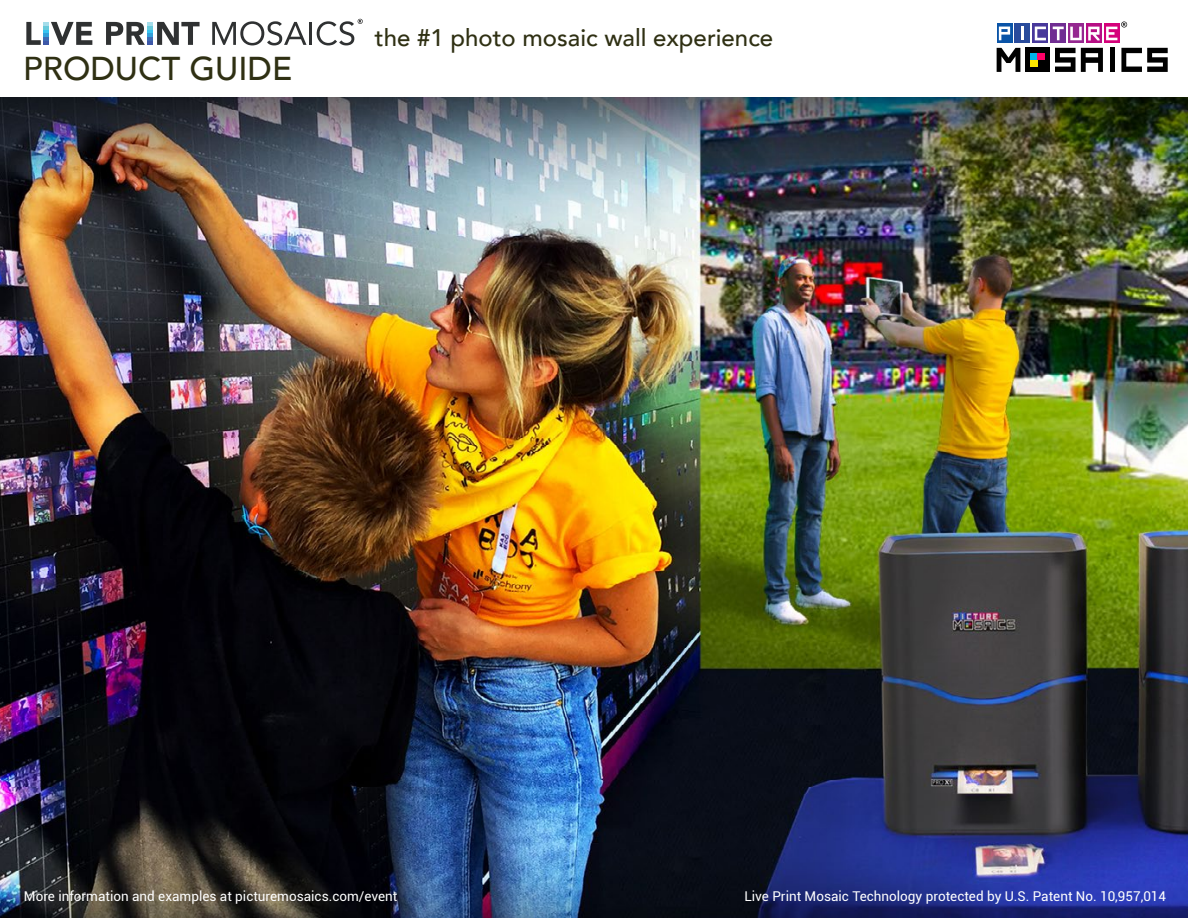
<style>
.page{position:relative;width:1188px;height:918px;background:#fff}
.page>*{position:absolute;margin:0;border:0;box-sizing:border-box;transform-origin:0 0}
.t1{font:500 33px "Avenir";color:#2f3013}
.t2{font:500 24px "Avenir";color:#2f3013}
.t3{font:13.5px "Roboto";color:#fff}
</style>
<div class="page">
<img style="left:0;top:97px;width:1188px;height:821px">
<svg style="left:1086px;top:24px;width:16px;height:19px"></svg>
<svg style="left:1068px;top:24px;width:16px;height:19px"></svg>
<svg style="left:1050px;top:24px;width:16px;height:19px"></svg>
<svg style="left:997px;top:24px;width:15px;height:19px"></svg>
<svg style="left:1104px;top:24px;width:16px;height:19px"></svg>
<svg style="left:999px;top:27px;width:11px;height:13px"></svg>
<svg style="left:1070px;top:27px;width:12px;height:13px"></svg>
<svg style="left:1053px;top:27px;width:11px;height:13px"></svg>
<svg style="left:1088px;top:27px;width:12px;height:13px"></svg>
<div style="left:1026px;top:48px;width:24px;height:24px;background:#000"></div>
<svg style="left:997px;top:48px;width:23px;height:24px"></svg>
<div style="left:1030px;top:53px;width:8px;height:7px;background:#00b4ea"></div>
<div style="left:1030px;top:60px;width:8px;height:7px;background:#fce700"></div>
<div style="left:1038px;top:53px;width:7px;height:7px;background:#ff0067"></div>
<svg style="left:1032px;top:24px;width:16px;height:19px"></svg>
<svg style="left:1055px;top:48px;width:48px;height:24px"></svg>
<div style="left:1110px;top:48px;width:5px;height:24px;background:#000"></div>
<svg style="left:1121px;top:48px;width:47px;height:24px"></svg>
<div style="left:1014px;top:24px;width:16px;height:19px;background:#294b9c"></div>
<svg style="left:1021px;top:27px;width:3px;height:13px"></svg>
<svg style="left:1035px;top:27px;width:11px;height:13px"></svg>
<svg style="left:1106px;top:22px;width:21px;height:18px"></svg>
<svg style="left:212px;top:21px;width:95px;height:24px"></svg>
<hr style="left:310px;top:22px;width:2px;height:23px;background:#2f3132">
<svg style="left:26px;top:22px;width:66px;height:23px"></svg>
<svg style="left:106px;top:22px;width:94px;height:23px"></svg>
<svg style="left:317px;top:19px;width:46px;height:26px"></svg>
<h1 class="t1" style="left:23px;top:40px;width:270px">PRODUCT GUIDE</h1>
<h2 class="t2" style="left:375px;top:16px;width:400px">the #1 photo mosaic wall experience</h2>
<p class="t3" style="left:24px;top:887px;width:375px">More information and examples at picturemosaics.com/event</p>
<p class="t3" style="left:744px;top:887px;width:423px">Live Print Mosaic Technology protected by U.S. Patent No. 10,957,014</p>
</div>
